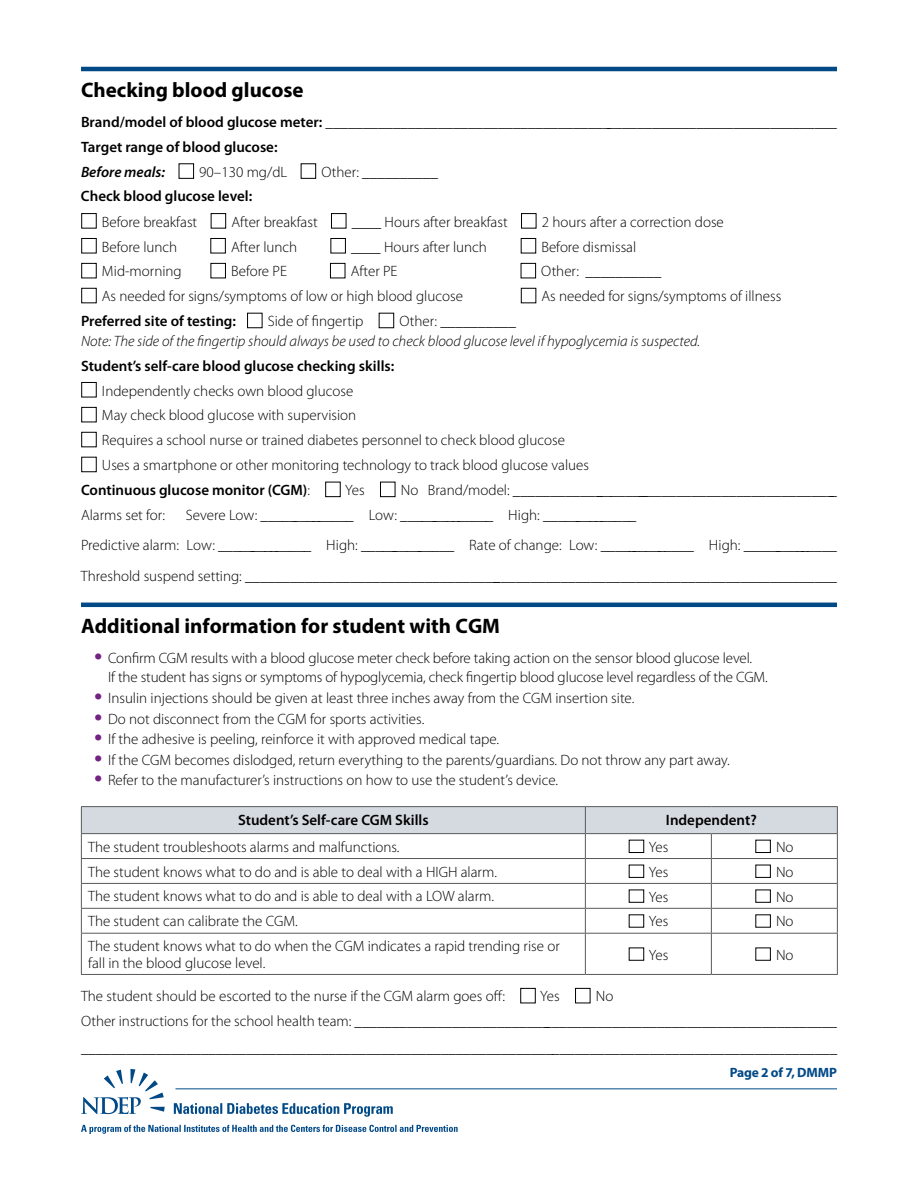
<style>
.page{position:relative;width:918px;height:1188px;background:#fff}
.page>*{position:absolute;margin:0;border:0;box-sizing:border-box;transform-origin:0 0}
.t1{font:700 21px "Myriad Pro";color:#000}
.t2{font:300 15.15px "Myriad Pro";color:#000}
.t3{font:300 15px/30.3px "Myriad Pro";color:#000}
.t4{font:600 15px "Myriad Pro";color:#000}
.t5{font:italic 300 15px "Myriad Pro";color:#000}
.t6{font:italic 600 15px "Myriad Pro";color:#000}
.t7{font:700 13.5px "Myriad Pro";letter-spacing:-.01em;color:#004987}
.s1{font-weight:600}
.s2{font-size:15px}
.s3{font-weight:300}
.s4{font-family:"Adobe Garamond Pro";font-weight:700;font-size:19.5px;color:#742282}
</style>
<div class="page">
<svg style="left:174px;top:1103px;width:219px;height:14px"></svg>
<svg style="left:81px;top:1069px;width:84px;height:45px"></svg>
<svg style="left:81px;top:1125px;width:377px;height:9px"></svg>
<hr style="left:176px;top:1089px;width:661px;height:1px;background:#004987">
<hr style="left:81px;top:67px;width:756px;height:4px;background:#004987">
<hr style="left:81px;top:603px;width:756px;height:4px;background:#004987">
<div style="left:179px;top:163px;width:15px;height:16px;border:1px solid #000"></div>
<div style="left:301px;top:163px;width:15px;height:16px;border:1px solid #000"></div>
<div style="left:81px;top:213px;width:16px;height:16px;border:1px solid #000"></div>
<div style="left:211px;top:213px;width:15px;height:16px;border:1px solid #000"></div>
<div style="left:331px;top:213px;width:15px;height:16px;border:1px solid #000"></div>
<div style="left:521px;top:213px;width:15px;height:16px;border:1px solid #000"></div>
<div style="left:81px;top:238px;width:16px;height:15px;border:1px solid #000"></div>
<div style="left:210px;top:238px;width:16px;height:15px;border:1px solid #000"></div>
<div style="left:330px;top:238px;width:16px;height:15px;border:1px solid #000"></div>
<div style="left:521px;top:238px;width:15px;height:15px;border:1px solid #000"></div>
<div style="left:81px;top:263px;width:16px;height:15px;border:1px solid #000"></div>
<div style="left:211px;top:263px;width:15px;height:15px;border:1px solid #000"></div>
<div style="left:330px;top:263px;width:15px;height:15px;border:1px solid #000"></div>
<div style="left:521px;top:263px;width:15px;height:15px;border:1px solid #000"></div>
<div style="left:81px;top:288px;width:16px;height:15px;border:1px solid #000"></div>
<div style="left:521px;top:288px;width:15px;height:15px;border:1px solid #000"></div>
<div style="left:247px;top:313px;width:15px;height:15px;border:1px solid #000"></div>
<div style="left:379px;top:313px;width:15px;height:15px;border:1px solid #000"></div>
<div style="left:81px;top:382px;width:16px;height:15px;border:1px solid #000"></div>
<div style="left:81px;top:407px;width:16px;height:15px;border:1px solid #000"></div>
<div style="left:81px;top:432px;width:16px;height:15px;border:1px solid #000"></div>
<div style="left:81px;top:457px;width:16px;height:15px;border:1px solid #000"></div>
<div style="left:325px;top:482px;width:16px;height:15px;border:1px solid #000"></div>
<div style="left:380px;top:482px;width:15px;height:15px;border:1px solid #000"></div>
<hr style="left:81px;top:806px;width:504px;height:1px;background:#58595b">
<hr style="left:585px;top:806px;width:126px;height:1px;background:#58595b">
<hr style="left:711px;top:806px;width:127px;height:1px;background:#58595b">
<svg style="left:81px;top:807px;width:757px;height:126px"></svg>
<hr style="left:81px;top:933px;width:504px;height:1px;background:#58595b">
<hr style="left:81px;top:934px;width:1px;height:40px;background:#58595b">
<hr style="left:585px;top:933px;width:126px;height:1px;background:#58595b">
<hr style="left:585px;top:934px;width:1px;height:40px;background:#58595b">
<hr style="left:711px;top:933px;width:127px;height:1px;background:#58595b">
<hr style="left:711px;top:934px;width:1px;height:40px;background:#58595b">
<hr style="left:837px;top:934px;width:1px;height:40px;background:#58595b">
<hr style="left:81px;top:974px;width:504px;height:1px;background:#58595b">
<hr style="left:585px;top:974px;width:126px;height:1px;background:#58595b">
<hr style="left:711px;top:974px;width:127px;height:1px;background:#58595b">
<div style="left:629px;top:840px;width:15px;height:13px;border:1px solid #000"></div>
<div style="left:755px;top:840px;width:16px;height:13px;border:1px solid #000"></div>
<div style="left:629px;top:865px;width:15px;height:13px;border:1px solid #000"></div>
<div style="left:755px;top:865px;width:16px;height:13px;border:1px solid #000"></div>
<div style="left:629px;top:890px;width:15px;height:13px;border:1px solid #000"></div>
<div style="left:755px;top:890px;width:16px;height:13px;border:1px solid #000"></div>
<div style="left:629px;top:948px;width:15px;height:13px;border:1px solid #000"></div>
<div style="left:755px;top:948px;width:16px;height:13px;border:1px solid #000"></div>
<div style="left:520px;top:988px;width:16px;height:15px;border:1px solid #000"></div>
<div style="left:575px;top:988px;width:15px;height:15px;border:1px solid #000"></div>
<h1 class="t1" style="left:81px;top:76px;width:224px">Checking blood glucose</h1>
<p class="t3" style="left:81px;top:109px;width:757px;line-height:25px"><span class="s1">Brand/model of blood glucose meter:</span> _____________________________________________________________________<br><span class="s1">Target range of blood glucose:</span></p>
<p class="t6" style="left:81px;top:163px;width:86px">Before meals:</p>
<p class="t3" style="left:199px;top:157px;width:89px">90–130 mg/dL</p>
<p class="t2" style="left:321px;top:163px;width:118px"><span class="s2">Other:</span> __________</p>
<p class="t4" style="left:81px;top:188px;width:173px">Check blood glucose level:</p>
<p class="t3" style="left:102px;top:207px;width:97px">Before breakfast</p>
<p class="t3" style="left:231px;top:207px;width:88px">After breakfast</p>
<p class="t3" style="left:352px;top:207px;width:157px">____ Hours after breakfast</p>
<p class="t3" style="left:542px;top:207px;width:184px">2 hours after a correction dose</p>
<p class="t3" style="left:102px;top:232px;width:77px">Before lunch</p>
<p class="t3" style="left:231px;top:232px;width:68px">After lunch</p>
<p class="t3" style="left:351px;top:232px;width:137px">____ Hours after lunch</p>
<p class="t3" style="left:541px;top:232px;width:96px">Before dismissal</p>
<p class="t3" style="left:102px;top:257px;width:81px">Mid-morning</p>
<p class="t3" style="left:231px;top:257px;width:57px">Before PE</p>
<p class="t3" style="left:351px;top:257px;width:48px">After PE</p>
<p class="t2" style="left:541px;top:263px;width:121px"><span class="s2">Other:</span> __________</p>
<p class="t3" style="left:102px;top:281px;width:362px">As needed for signs/symptoms of low or high blood glucose</p>
<p class="t3" style="left:542px;top:281px;width:241px">As needed for signs/symptoms of illness</p>
<p class="t4" style="left:81px;top:313px;width:157px">Preferred site of testing:</p>
<p class="t3" style="left:268px;top:306px;width:97px">Side of fingertip</p>
<p class="t2" style="left:399px;top:313px;width:118px"><span class="s2">Other:</span> __________</p>
<p class="t5" style="left:81px;top:333px;width:621px">Note: The side of the fingertip should always be used to check blood glucose level if hypoglycemia is suspected.</p>
<p class="t4" style="left:81px;top:357px;width:315px">Student’s self-care blood glucose checking skills:</p>
<p class="t3" style="left:102px;top:376px;width:253px">Independently checks own blood glucose</p>
<p class="t3" style="left:102px;top:401px;width:256px">May check blood glucose with supervision</p>
<p class="t3" style="left:102px;top:425px;width:465px">Requires a school nurse or trained diabetes personnel to check blood glucose</p>
<p class="t3" style="left:102px;top:450px;width:489px">Uses a smartphone or other monitoring technology to track blood glucose values</p>
<p class="t4" style="left:81px;top:482px;width:230px">Continuous glucose monitor (CGM)<span class="s3">:</span></p>
<p class="t3" style="left:345px;top:475px;width:21px">Yes</p>
<p class="t3" style="left:401px;top:475px;width:438px">No Brand/model: ______________________________________________</p>
<p class="t3" style="left:81px;top:500px;width:86px">Alarms set for:</p>
<p class="t3" style="left:81px;top:500px;width:757px;text-indent:105px">Severe Low: ______________ Low: ______________ High: ______________<br>Predictive alarm: Low: ______________ High: ______________ Rate of change: Low: ______________ High: ______________<br>Threshold suspend setting: _______________________________________________________________________________</p>
<h1 class="t1" style="left:81px;top:612px;width:421px">Additional information for student with CGM</h1>
<p class="t3" style="left:108px;top:648px;width:661px;line-height:19.5px;text-indent:-14px"><span class="s4">•</span> Confirm CGM results with a blood glucose meter check before taking action on the sensor blood glucose level.<br>If the student has signs or symptoms of hypoglycemia, check fingertip blood glucose level regardless of the CGM.</p>
<p class="t3" style="left:94px;top:683px;width:541px"><span class="s4">•</span> Insulin injections should be given at least three inches away from the CGM insertion site.</p>
<p class="t3" style="left:94px;top:704px;width:331px"><span class="s4">•</span> Do not disconnect from the CGM for sports activities.</p>
<p class="t3" style="left:94px;top:724px;width:406px"><span class="s4">•</span> If the adhesive is peeling, reinforce it with approved medical tape.</p>
<p class="t3" style="left:94px;top:745px;width:637px"><span class="s4">•</span> If the CGM becomes dislodged, return everything to the parents/guardians. Do not throw any part away.</p>
<p class="t3" style="left:94px;top:765px;width:465px"><span class="s4">•</span> Refer to the manufacturer’s instructions on how to use the student’s device.</p>
<p class="t4" style="left:238px;top:811px;width:192px">Student’s Self-care CGM Skills</p>
<p class="t4" style="left:666px;top:811px;width:92px">Independent?</p>
<p class="t3" style="left:88px;top:832px;width:313px">The student troubleshoots alarms and malfunctions.</p>
<p class="t3" style="left:649px;top:832px;width:21px">Yes</p>
<p class="t3" style="left:776px;top:832px;width:19px">No</p>
<p class="t3" style="left:88px;top:857px;width:410px">The student knows what to do and is able to deal with a HIGH alarm.</p>
<p class="t3" style="left:649px;top:857px;width:21px">Yes</p>
<p class="t3" style="left:776px;top:857px;width:19px">No</p>
<p class="t3" style="left:88px;top:882px;width:408px">The student knows what to do and is able to deal with a LOW alarm.</p>
<p class="t3" style="left:649px;top:882px;width:21px">Yes</p>
<p class="t3" style="left:776px;top:882px;width:19px">No</p>
<p class="t3" style="left:88px;top:906px;width:211px">The student can calibrate the CGM.</p>
<p class="t3" style="left:649px;top:907px;width:21px">Yes</p>
<p class="t3" style="left:776px;top:907px;width:19px">No</p>
<p class="t3" style="left:88px;top:938px;width:473px;line-height:16.5px">The student knows what to do when the CGM indicates a rapid trending rise or fall in the blood glucose level.</p>
<p class="t3" style="left:649px;top:940px;width:21px">Yes</p>
<p class="t3" style="left:776px;top:940px;width:19px">No</p>
<p class="t3" style="left:81px;top:982px;width:426px">The student should be escorted to the nurse if the CGM alarm goes off:</p>
<p class="t3" style="left:540px;top:982px;width:21px">Yes</p>
<p class="t3" style="left:81px;top:984px;width:758px;line-height:24.9px;text-indent:515px">No<br>Other instructions for the school health team: _________________________________________________________________</p>
<p class="t3" style="left:81px;top:1033px;width:758px">_____________________________________________________________________________________________________</p>
<p class="t7" style="left:730px;top:1063px;width:109px">Page 2 of 7, DMMP</p>
</div>
